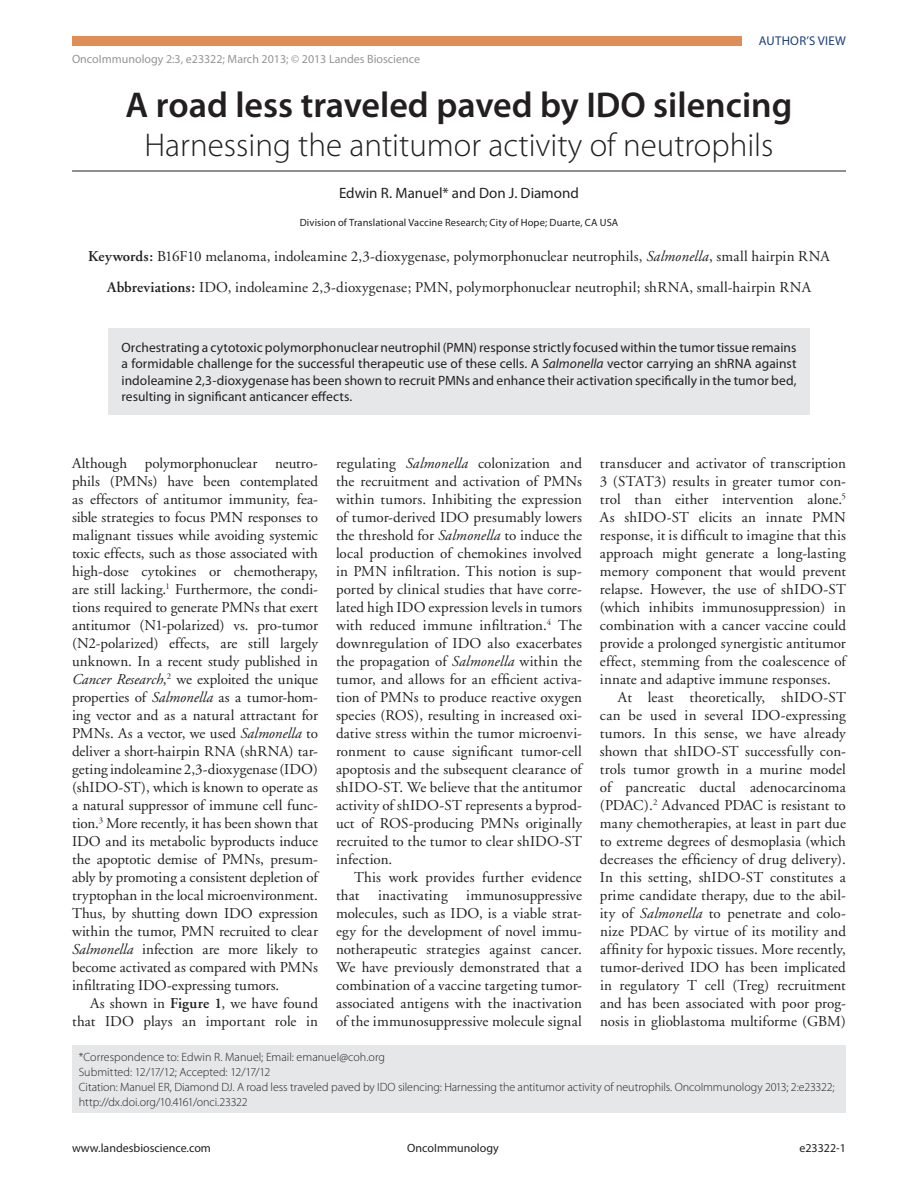
<style>
.page{position:relative;width:918px;height:1188px;background:#fff}
.page>*{position:absolute;margin:0;border:0;box-sizing:border-box;transform-origin:0 0}
.t1{font:600 36px "Myriad Pro";color:#231f20}
.t2{font:300 33px "Myriad Pro";color:#231f20}
.t3{font:15px/18px "Adobe Garamond";letter-spacing:.005em;color:#231f20;text-align:justify}
.t4{font:15px "Myriad Pro";color:#231f20}
.t5{font:13.5px/16.5px "Myriad Pro";letter-spacing:.005em;color:#231f20;text-align:justify}
.t6{font:12.75px "Myriad Pro";letter-spacing:.02em;color:#193f7c}
.t7{font:300 12px/15px "Myriad Pro";letter-spacing:-.005em;color:#231f20}
.t8{font:12px "Myriad Pro";color:#939598}
.t9{font:12px "Myriad Pro";color:#231f20}
.t10{font:10.5px "Myriad Pro";letter-spacing:.01em;color:#231f20}
.s1{font-weight:600}
.s2{font-style:italic}
</style>
<div class="page">
<div style="left:72px;top:36px;width:669px;height:10px;background:#df8e57"></div>
<hr style="left:72px;top:171px;width:774px;height:1px;background:#231f20">
<div style="left:72px;top:1045px;width:774px;height:68px;background:#e6e7e9"></div>
<div style="left:108px;top:328px;width:702px;height:87px;background:#e6e7e9"></div>
<p class="t8" style="left:72px;top:52px;width:350px">OncoImmunology 2:3, e23322; March 2013; © 2013 Landes Bioscience</p>
<p class="t6" style="left:759px;top:32px;width:88px">Author’s View</p>
<h1 class="t1" style="left:126px;top:82px;width:668px">A road less traveled paved by IDO silencing</h1>
<h2 class="t2" style="left:144px;top:125px;width:631px">Harnessing the antitumor activity of neutrophils</h2>
<p class="t4" style="left:339px;top:184px;width:241px">Edwin R. Manuel* and Don J. Diamond</p>
<p class="t10" style="left:300px;top:217px;width:320px">Division of Translational Vaccine Research; City of H ope; Duarte, CA USA</p>
<p class="t3" style="left:88px;top:241px;width:743px;line-height:31.5px;text-align:center"><span class="s1">Keywords:</span> B16F10 melanoma, indoleamine 2,3-dioxygenase, polymorphonuclear neutrophils, <span class="s2">Salmonella</span>, small hairpin RNA<br><span class="s1">Abbreviations:</span> IDO, indoleamine 2,3-dioxygenase; PMN, polymorphonuclear neutrophil; shRNA, small-hairpin RNA</p>
<p class="t5" style="left:122px;top:339px;width:676px">Orchestrating a cytotoxic polymorphonuclear neutrophil (PMN) response strictly focused within the tumor tissue remains a formidable challenge for the successful therapeutic use of these cells. A <span class="s2">Salmonella</span> vector carrying an shRNA against indoleamine 2,3-dioxygenase has been shown to recruit PMNs and enhance their activation specifically in the tumor bed, resulting in significant anticancer effects.</p>
<p class="t3" style="left:72px;top:455px;width:248px">Although polymorphonuclear neutro&shy;phils (PMNs) have been contemplated as effectors of antitumor immunity, fea&shy;sible strategies to focus PMN responses to malignant tissues while avoiding systemic toxic effects, such as those associated with high-dose cytokines or chemotherapy, are still lacking.<sup>1</sup> Furthermore, the condi&shy;tions required to generate PMNs that exert antitumor (N1-polarized) vs. pro-tumor (N2-polarized) effects, are still largely unknown. In a recent study published in <span class="s2">Cancer Research</span>,<sup>2</sup> we exploited the unique properties of <span class="s2">Salmonella</span> as a tumor-hom&shy;ing vector and as a natural attractant for PMNs. As a vector, we used <span class="s2">Salmonella</span> to deliver a short-hairpin RNA (shRNA) tar&shy;geting indoleamine 2,3-dioxygenase (IDO) (shIDO-ST), which is known to operate as a natural suppressor of immune cell func&shy;tion.<sup>3</sup> More recently, it has been shown that IDO and its metabolic byproducts induce the apoptotic demise of PMNs, presum&shy;ably by promoting a consistent depletion of tryptophan in the local microenvironment.<br>Thus, by shutting down IDO expression within the tumor, PMN recruited to clear <span class="s2">Salmonella</span> infection are more likely to become activated as compared with PMNs infiltrating IDO-expressing tumors.</p>
<p class="t3" style="left:72px;top:995px;width:247px;text-align:right">As shown in <span class="s1">Figure 1</span>, we have found that IDO plays an important role in</p>
<p class="t3" style="left:336px;top:455px;width:247px">regulating <span class="s2">Salmonella</span> colonization and the recruitment and activation of PMNs within tumors. Inhibiting the expression of tumor-derived IDO presumably lowers the threshold for <span class="s2">Salmonella</span> to induce the local production of chemokines involved in PMN infiltration. This notion is sup&shy;ported by clinical studies that have corre&shy;lated high IDO expression levels in tumors with reduced immune infiltration.<sup>4</sup> The downregulation of IDO also exacerbates the propagation of <span class="s2">Salmonella</span> within the tumor, and allows for an efficient activa&shy;tion of PMNs to produce reactive oxygen species (ROS), resulting in increased oxi&shy;dative stress within the tumor microenvi&shy;ronment to cause significant tumor-cell apoptosis and the subsequent clearance of shIDO-ST. We believe that the antitumor activity of shIDO-ST represents a byprod&shy;uct of ROS-producing PMNs originally recruited to the tumor to clear shIDO-ST infection.</p>
<p class="t3" style="left:336px;top:869px;width:247px;text-indent:18px">This work provides further evidence that inactivating immunosuppressive molecules, such as IDO, is a viable strat&shy;egy for the development of novel immu&shy;notherapeutic strategies against cancer.<br>We have previously demonstrated that a combination of a vaccine targeting tumor&shy;associated antigens with the inactivation of the immunosuppressive molecule signal</p>
<p class="t3" style="left:600px;top:455px;width:248px">transducer and activator of transcription 3 (STAT3) results in greater tumor con&shy;trol than either intervention alone.<sup>5<br></sup>As shIDO-ST elicits an innate PMN response, it is difficult to imagine that this approach might generate a long-lasting memory component that would prevent relapse. However, the use of shIDO-ST (which inhibits immunosuppression) in combination with a cancer vaccine could provide a prolonged synergistic antitumor effect, stemming from the coalescence of innate and adaptive immune responses.</p>
<p class="t3" style="left:600px;top:689px;width:248px;text-indent:18px">At least theoretically, shIDO-ST can be used in several IDO-expressing tumors. In this sense, we have already shown that shIDO-ST successfully con&shy;trols tumor growth in a murine model of pancreatic ductal adenocarcinoma (PDAC).<sup>2</sup> Advanced PDAC is resistant to many chemotherapies, at least in part due to extreme degrees of desmoplasia (which decreases the efficiency of drug delivery).<br>In this setting, shIDO-ST constitutes a prime candidate therapy, due to the abil&shy;ity of <span class="s2">Salmonella</span> to penetrate and colo&shy;nize PDAC by virtue of its motility and affinity for hypoxic tissues. More recently, tumor-derived IDO has been implicated in regulatory T cell (Treg) recruitment and has been associated with poor prog&shy;nosis in glioblastoma multiforme (GBM)</p>
<p class="t7" style="left:79px;top:1049px;width:757px">*Correspondence to: Edwin R. Manuel; Email: emanuel@coh.org<br>Submitted: 12/17/12; Accepted: 12/17/12<br>Citation: Manuel ER, Diamond DJ. A road less traveled paved by IDO silencing: Harnessing the antitumor activity of neutrophils. OncoImmunology 2013; 2:e23322; http://dx.doi.org/10.4161/onci.23322</p>
<p class="t9" style="left:72px;top:1141px;width:140px">www.landesbioscience.com</p>
<p class="t9" style="left:407px;top:1141px;width:93px">OncoImmunology</p>
<p class="t9" style="left:799px;top:1141px;width:48px">e23322-1</p>
</div>
